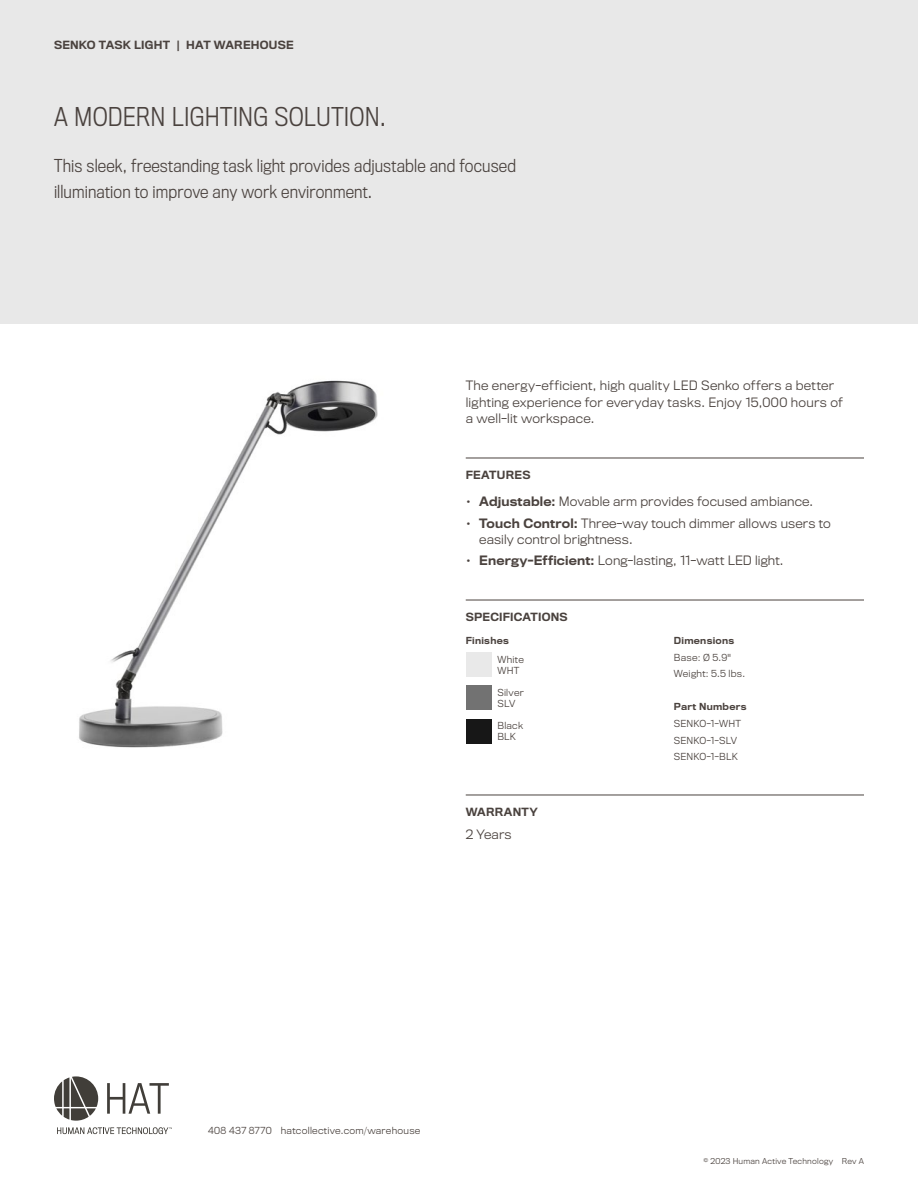
<style>
.page{position:relative;width:918px;height:1188px;background:#fff}
.page>*{position:absolute;margin:0;border:0;box-sizing:border-box;transform-origin:0 0}
.Intro_Header{font:300 24px "Titling Gothic FB Narrow";letter-spacing:.01em;color:#4a423e}
.Description_-_Main{font:300 16.5px/25.5px "Titling Gothic FB Narrow";letter-spacing:.01em;color:#4a423e}
.Body_-_Features{font:300 12px/16.5px "Titling Gothic FB";letter-spacing:.01em;color:#4a423e}
.Description_-_Short{font:300 12px "Titling Gothic FB";letter-spacing:.025em;color:#4a423e}
.Body_-_Warranty{font:300 12px "Titling Gothic FB";letter-spacing:.015em;color:#4a423e}
.Subhead{font:500 10.5px "Titling Gothic FB";letter-spacing:.02em;color:#4a423e}
.Product_Name_-_Small{font:500 10.5px "Titling Gothic FB";letter-spacing:.02em;color:#4a423e}
.Body_-_Specification{font:300 9px "Titling Gothic FB";letter-spacing:.02em;color:#4a423e}
.Contact_Info{font:300 9px "Titling Gothic FB";letter-spacing:.03em;color:#4a423e}
.Body_-_Specification-2{font:500 9px "Titling Gothic FB";letter-spacing:.035em;color:#4a423e}
.Swatches{font:300 9px "Titling Gothic FB";letter-spacing:.03em;color:#4a423e}
.t1{font:300 7.5px "Titling Gothic FB";letter-spacing:.03em;color:#4a423e}
.s1{font-weight:500}
</style>
<div class="page">
<div style="left:0;top:0;width:918px;height:324px;background:#e8e8e8"></div>
<hr style="left:466px;top:458px;width:398px;height:1px;background:#4a423e">
<hr style="left:466px;top:600px;width:398px;height:1px;background:#4a423e">
<div style="left:466px;top:652px;width:25px;height:25px;background:#e9e9e9"></div>
<div style="left:466px;top:686px;width:25px;height:24px;background:#727272"></div>
<div style="left:466px;top:719px;width:25px;height:25px;background:#171717"></div>
<hr style="left:466px;top:795px;width:398px;height:1px;background:#4a423e">
<img style="left:79px;top:380px;width:299px;height:368px">
<svg style="left:107px;top:1083px;width:62px;height:31px"></svg>
<svg style="left:54px;top:1076px;width:44px;height:45px"></svg>
<svg style="left:57px;top:1127px;width:115px;height:7px"></svg>
<p class="Product_Name_-_Small" style="left:54px;top:38px;width:241px">SENKO TASK LIGHT | HAT WAREHOUSE</p>
<p class="Intro_Header" style="left:54px;top:103px;width:334px">A MODERN LIGHTING SOLUTION.</p>
<p class="Description_-_Main" style="left:54px;top:153px;width:464px">This sleek, freestanding task light provides adjustable and focused illumination to improve any work environment.</p>
<p class="Description_-_Short" style="left:466px;top:378px;width:370px">The energy-efficient, high quality LED Senko offers a better</p>
<p class="Description_-_Short" style="left:466px;top:395px;width:379px">lighting experience for everyday tasks. Enjoy 15,000 hours of</p>
<p class="Description_-_Short" style="left:466px;top:411px;width:130px">a well-lit workspace.</p>
<p class="Subhead" style="left:466px;top:468px;width:66px">FEATURES</p>
<p class="Body_-_Features" style="left:466px;top:494px;width:349px"><span class="s1">• Adjustable:</span> Movable arm provides focused ambiance.</p>
<p class="Body_-_Features" style="left:479px;top:515px;width:353px;text-indent:-14px"><span class="s1">• Touch Control:</span> Three-way touch dimmer allows users to easily control brightness.</p>
<p class="Body_-_Features" style="left:466px;top:552px;width:319px"><span class="s1">• Energy-Efficient:</span> Long-lasting, 11-watt LED light.</p>
<p class="Subhead" style="left:466px;top:610px;width:104px">SPECIFICATIONS</p>
<p class="Body_-_Specification-2" style="left:466px;top:635px;width:45px">Finishes</p>
<p class="Swatches" style="left:497px;top:654px;width:28px">White</p>
<p class="Swatches" style="left:497px;top:665px;width:24px">WHT</p>
<p class="Swatches" style="left:497px;top:688px;width:28px">Silver</p>
<p class="Swatches" style="left:497px;top:698px;width:19px">SLV</p>
<p class="Swatches" style="left:497px;top:721px;width:27px">Black</p>
<p class="Swatches" style="left:497px;top:731px;width:20px">BLK</p>
<p class="Subhead" style="left:466px;top:805px;width:74px">WARRANTY</p>
<p class="Body_-_Warranty" style="left:466px;top:827px;width:48px">2 Years</p>
<p class="Body_-_Specification-2" style="left:674px;top:635px;width:62px">Dimensions</p>
<p class="Body_-_Specification" style="left:674px;top:652px;width:59px">Base: Ø 5.9"</p>
<p class="Body_-_Specification" style="left:674px;top:668px;width:73px">Weight: 5.5 lbs.</p>
<p class="Body_-_Specification-2" style="left:674px;top:701px;width:74px">Part Numbers</p>
<p class="Body_-_Specification" style="left:674px;top:718px;width:69px">SENKO-1-WHT</p>
<p class="Body_-_Specification" style="left:674px;top:735px;width:65px">SENKO-1-SLV</p>
<p class="Body_-_Specification" style="left:674px;top:751px;width:66px">SENKO-1-BLK</p>
<p class="Contact_Info" style="left:208px;top:1125px;width:214px">408 437 8770 hatcollective.com/warehouse</p>
<p class="t1" style="left:703px;top:1157px;width:162px">© 2023 Human Active Technology Rev A</p>
</div>
